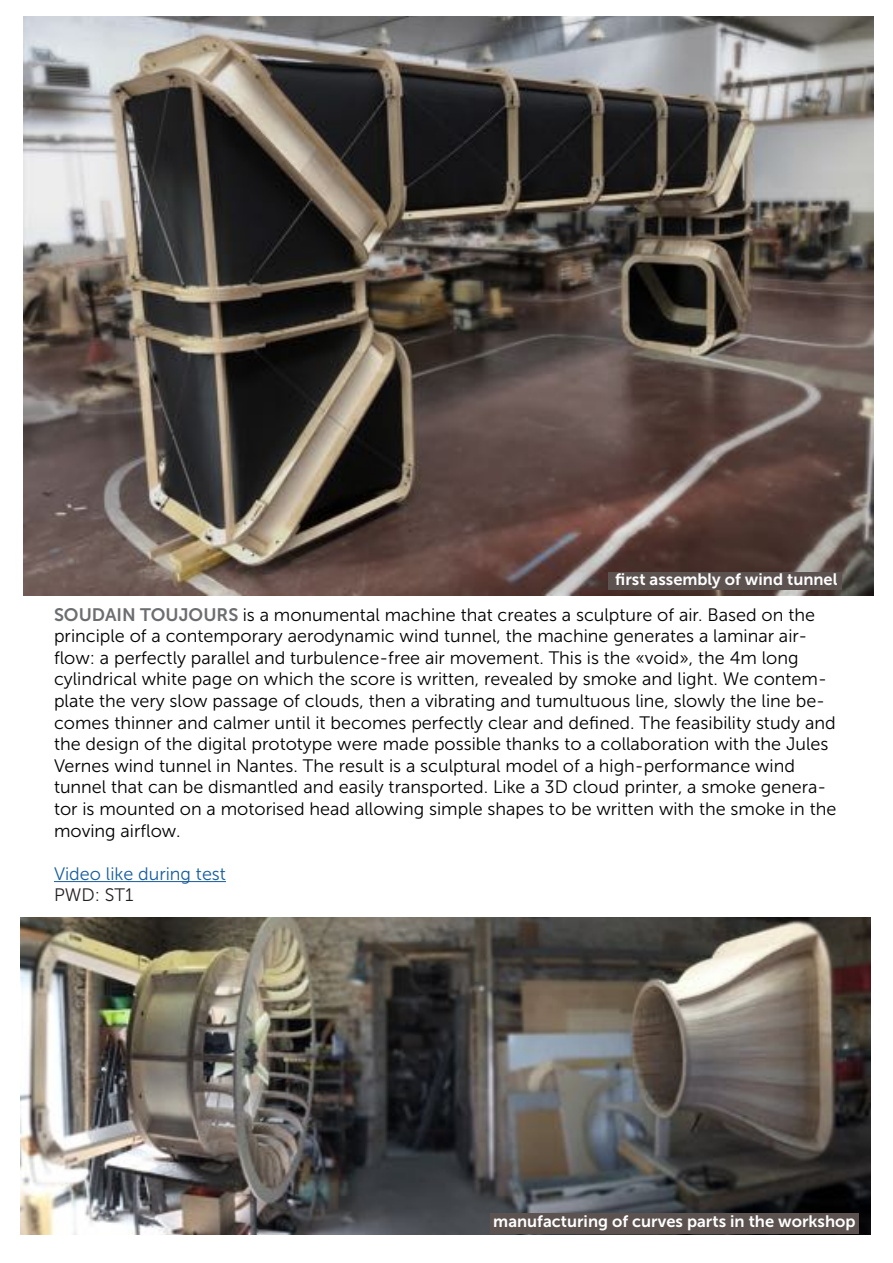
<style>
.page{position:relative;width:893px;height:1263px;background:#fff}
.page>*{position:absolute;margin:0;border:0;box-sizing:border-box;transform-origin:0 0}
.t1{font:18px/21.6px "Museo Sans 300";color:#000}
.t2{font:18px "Museo Sans 300";color:#175d9e}
.t3{font:18px "Museo Sans 300";color:#231f20}
.t4{font:16.5px "Museo Sans 700";color:#fff}
.s1{font-family:"Museo Sans 700";color:#6c6d70}
</style>
<div class="page">
<hr style="left:54px;top:881px;width:172px;height:1px;background:#175d9e">
<img style="left:23px;top:16px;width:851px;height:580px">
<img style="left:20px;top:917px;width:851px;height:317px">
<div style="left:491px;top:1214px;width:368px;height:20px;background:#5c5351"></div>
<div style="left:609px;top:572px;width:233px;height:17px;background:#5c5351"></div>
<p class="t4" style="left:615px;top:570px;width:224px">first assembly of wind tunnel</p>
<p class="t1" style="left:54px;top:604px;width:784px"><span class="s1">SOUDAIN TOUJOURS</span> is a monumental machine that creates a sculpture of air. Based on the principle of a contemporary aerodynamic wind tunnel, the machine generates a laminar air&shy;flow: a perfectly parallel and turbulence-free air movement. This is the «void», the 4m long cylindrical white page on which the score is written, revealed by smoke and light. We contem&shy;plate the very slow passage of clouds, then a vibrating and tumultuous line, slowly the line be&shy;comes thinner and calmer until it becomes perfectly clear and defined. The feasibility study and the design of the digital prototype were made possible thanks to a collaboration with the Jules Vernes wind tunnel in Nantes. The result is a sculptural model of a high-performance wind tunnel that can be dismantled and easily transported. Like a 3D cloud printer, a smoke genera&shy;tor is mounted on a motorised head allowing simple shapes to be written with the smoke in the moving airflow.</p>
<p class="t2" style="left:54px;top:864px;width:173px">Video like during test</p>
<p class="t3" style="left:54px;top:885px;width:81px">PWD: ST1</p>
<p class="t4" style="left:493px;top:1212px;width:364px">manufacturing of curves parts in the workshop</p>
</div>
